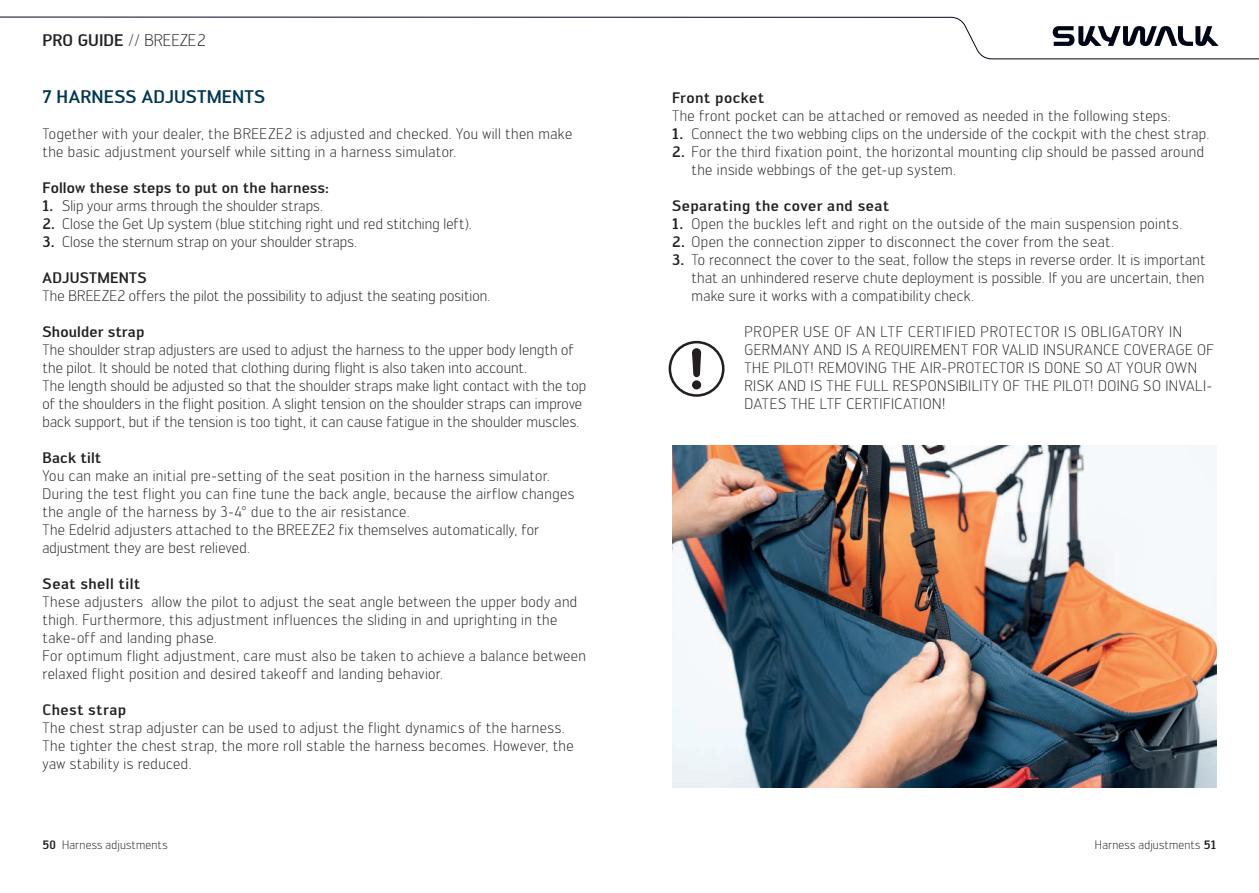
<style>
.page{position:relative;width:1259px;height:893px;background:#fff}
.page>*{position:absolute;margin:0;border:0;box-sizing:border-box;transform-origin:0 0}
.t1{font:500 18px "Engel";letter-spacing:.005em;color:#003750}
.t2{font:300 16.5px "Engel";color:#231f20}
.t3{font:300 15px/18px "Engel";letter-spacing:.025em;color:#231f20}
.t4{font:300 15px/18px "Engel";letter-spacing:.005em;color:#231f20}
.t5{font:500 15px "Engel";letter-spacing:.015em;color:#231f20}
.t6{font:300 12px "Engel";letter-spacing:.015em;color:#231f20}
.s1{font-weight:500}
</style>
<div class="page">
<svg style="left:0;top:17px;width:1259px;height:42px"></svg>
<svg style="left:692px;top:348px;width:9px;height:29px"></svg>
<div style="left:692px;top:380px;width:9px;height:9px;background:#231f20;border-radius:50%"></div>
<div style="left:668px;top:341px;width:56px;height:56px;border:3px solid #231f20;border-radius:50%"></div>
<img style="left:672px;top:445px;width:544px;height:342px">
<p class="t2" style="left:43px;top:31px;width:165px"><span class="s1">PRO GUIDE</span> // BREEZE2</p>
<p class="t1" style="left:43px;top:86px;width:224px">7 HARNESS ADJUSTMENTS</p>
<p class="t3" style="left:43px;top:125px;width:531px">Together with your dealer, the BREEZE2 is adjusted and checked. You will then make the basic adjustment yourself while sitting in a harness simulator.</p>
<p class="t5" style="left:43px;top:179px;width:288px">Follow these steps to put on the harness:</p>
<p class="t4" style="left:43px;top:197px;width:282px"><span class="s1">1.</span> Slip your arms through the shoulder straps.</p>
<p class="t4" style="left:43px;top:215px;width:430px"><span class="s1">2.</span> Close the Get Up system (blue stitching right und red stitching left).</p>
<p class="t4" style="left:43px;top:233px;width:316px"><span class="s1">3.</span> Close the sternum strap on your shoulder straps.</p>
<p class="t5" style="left:43px;top:269px;width:106px">ADJUSTMENTS</p>
<p class="t4" style="left:43px;top:287px;width:449px">The BREEZE2 offers the pilot the possibility to adjust the seating position.</p>
<p class="t5" style="left:43px;top:323px;width:103px">Shoulder strap</p>
<p class="t4" style="left:43px;top:341px;width:545px">The shoulder strap adjusters are used to adjust the harness to the upper body length of the pilot. It should be noted that clothing during flight is also taken into account.<br>The length should be adjusted so that the shoulder straps make light contact with the top of the shoulders in the flight position. A slight tension on the shoulder straps can improve back support, but if the tension is too tight, it can cause fatigue in the shoulder muscles.</p>
<p class="t5" style="left:43px;top:449px;width:60px">Back tilt</p>
<p class="t3" style="left:43px;top:467px;width:533px">You can make an initial pre-setting of the seat position in the harness simulator.<br>During the test flight you can fine tune the back angle, because the airflow changes the angle of the harness by 3-4° due to the air resistance.<br>The Edelrid adjusters attached to the BREEZE2 fix themselves automatically, for adjustment they are best relieved.</p>
<p class="t5" style="left:43px;top:575px;width:99px">Seat shell tilt</p>
<p class="t3" style="left:43px;top:593px;width:545px">These adjusters allow the pilot to adjust the seat angle between the upper body and thigh. Furthermore, this adjustment influences the sliding in and uprighting in the take-off and landing phase.<br>For optimum flight adjustment, care must also be taken to achieve a balance between relaxed flight position and desired takeoff and landing behavior.</p>
<p class="t5" style="left:43px;top:701px;width:85px">Chest strap</p>
<p class="t3" style="left:43px;top:719px;width:532px">The chest strap adjuster can be used to adjust the flight dynamics of the harness.<br>The tighter the chest strap, the more roll stable the harness becomes. However, the yaw stability is reduced.</p>
<p class="t5" style="left:672px;top:89px;width:94px">Front pocket</p>
<p class="t3" style="left:672px;top:107px;width:500px">The front pocket can be attached or removed as needed in the following steps:</p>
<p class="t3" style="left:672px;top:125px;width:539px"><span class="s1">1.</span> Connect the two webbing clips on the underside of the cockpit with the chest strap.</p>
<p class="t3" style="left:691px;top:143px;width:514px;text-indent:-20px"><span class="s1">2.</span> For the third fixation point, the horizontal mounting clip should be passed around the inside webbings of the get-up system.</p>
<p class="t5" style="left:672px;top:197px;width:219px">Separating the cover and seat</p>
<p class="t3" style="left:672px;top:215px;width:512px"><span class="s1">1.</span> Open the buckles left and right on the outside of the main suspension points.</p>
<p class="t3" style="left:672px;top:233px;width:443px"><span class="s1">2.</span> Open the connection zipper to disconnect the cover from the seat.</p>
<p class="t3" style="left:691px;top:251px;width:515px;text-align:justify;text-indent:-19px"><span class="s1">3.</span> To reconnect the cover to the seat, follow the steps in reverse order. It is important that an unhindered reserve chute deployment is possible. If you are uncertain, then make sure it works with a compatibility check.</p>
<p class="t3" style="left:744px;top:323px;width:471px">PROPER USE OF AN LTF CERTIFIED PROTECTOR IS OBLIGATORY IN GERMANY AND IS A REQUIREMENT FOR VALID INSURANCE COVERAGE OF THE PILOT! REMOVING THE AIR-PROTECTOR IS DONE SO AT YOUR OWN RISK AND IS THE FULL RESPONSIBILITY OF THE PILOT! DOING SO INVALI-DATES THE LTF CERTIFICATION!</p>
<p class="t6" style="left:43px;top:838px;width:127px"><span class="s1">50</span> Harness adjustments</p>
<p class="t6" style="left:1095px;top:838px;width:123px">Harness adjustments <span class="s1">51</span></p>
</div>
